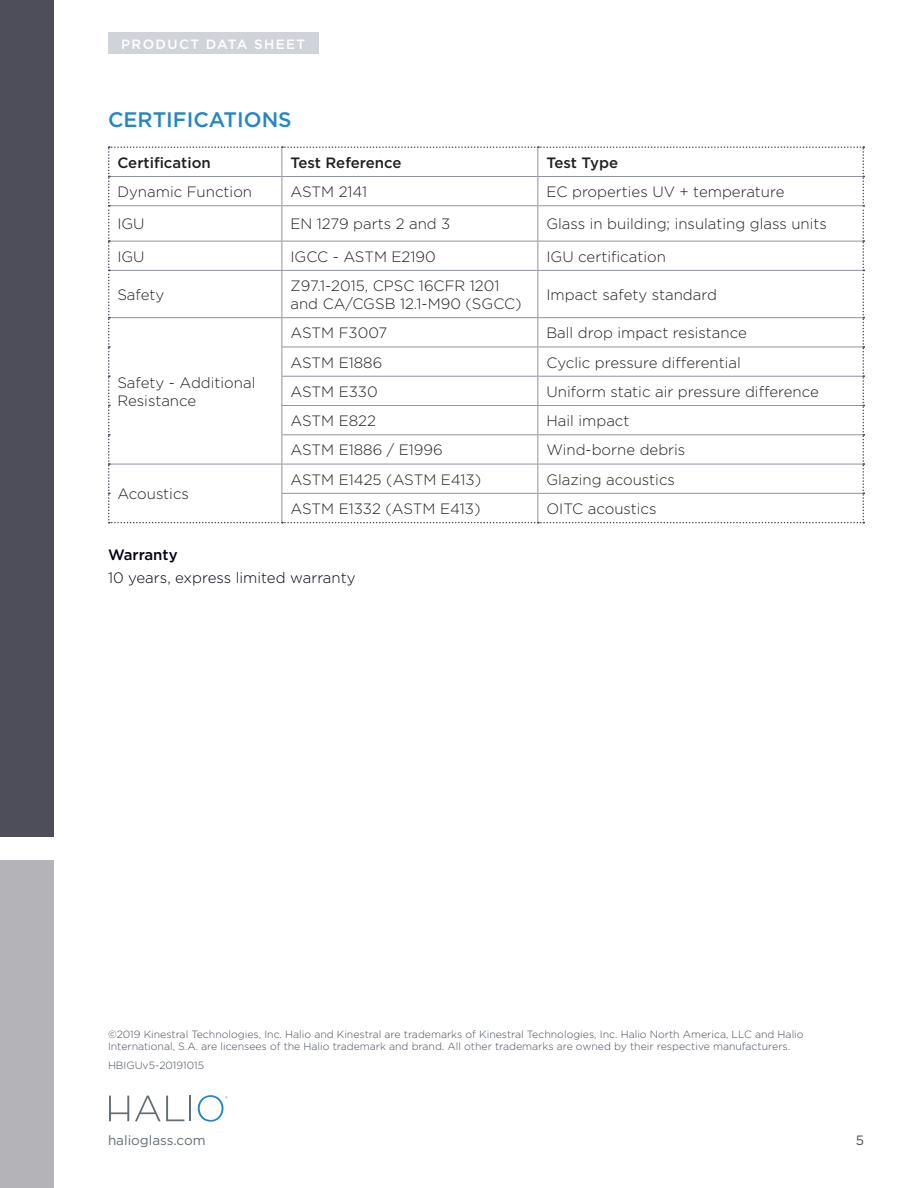
<style>
.page{position:relative;width:918px;height:1188px;background:#fff}
.page>*{position:absolute;margin:0;border:0;box-sizing:border-box;transform-origin:0 0}
.t1{font:500 21px "Gotham";color:#2487c4}
.t2{font:300 15px "Gotham";color:#231f20}
.t3{font:500 15px "Gotham";color:#231f20}
.t4{font:300 15px "Gotham";color:#000212}
.t5{font:500 15px "Gotham";color:#000212}
.t6{font:500 13.5px "Gotham";letter-spacing:.1em;color:#fff}
.t7{font:13.5px "Gotham";color:#646d75}
.t8{font:13.5px "Gotham";color:#4c4e50}
.t9{font:300 10.5px/12px "Gotham";color:#444d5c}
</style>
<div class="page">
<svg style="left:135px;top:1096px;width:49px;height:25px"></svg>
<hr style="left:189px;top:1096px;width:2px;height:25px;background:#646d74">
<svg style="left:109px;top:1096px;width:20px;height:25px"></svg>
<svg style="left:198px;top:1095px;width:30px;height:27px"></svg>
<div style="left:0;top:0;width:54px;height:837px;background:#4d4e59"></div>
<div style="left:0;top:860px;width:54px;height:328px;background:#b3b3b8"></div>
<div style="left:108px;top:33px;width:211px;height:21px;background:#d1d3da"></div>
<svg style="left:108px;top:146px;width:756px;height:377px"></svg>
<p class="t6" style="left:121px;top:35px;width:186px">PRODUCT DATA SHEET</p>
<p class="t1" style="left:108px;top:106px;width:185px">CERTIFICATIONS</p>
<p class="t3" style="left:117px;top:153px;width:95px">Certification</p>
<p class="t3" style="left:291px;top:153px;width:113px">Test Reference</p>
<p class="t3" style="left:546px;top:153px;width:73px">Test Type</p>
<p class="t2" style="left:117px;top:182px;width:136px">Dynamic Function</p>
<p class="t2" style="left:291px;top:182px;width:78px">ASTM 2141</p>
<p class="t2" style="left:546px;top:182px;width:240px">EC properties UV + temperature</p>
<p class="t2" style="left:117px;top:215px;width:29px">IGU</p>
<p class="t2" style="left:291px;top:215px;width:161px">EN 1279 parts 2 and 3</p>
<p class="t2" style="left:546px;top:215px;width:282px">Glass in building; insulating glass units</p>
<p class="t2" style="left:117px;top:247px;width:29px">IGU</p>
<p class="t2" style="left:291px;top:247px;width:147px">IGCC - ASTM E2190</p>
<p class="t2" style="left:546px;top:247px;width:121px">IGU certification</p>
<p class="t2" style="left:117px;top:285px;width:49px">Safety</p>
<p class="t2" style="left:291px;top:276px;width:210px">Z97.1-2015, CPSC 16CFR 1201</p>
<p class="t2" style="left:291px;top:294px;width:233px">and CA/CGSB 12.1-M90 (SGCC)</p>
<p class="t2" style="left:546px;top:285px;width:172px">Impact safety standard</p>
<p class="t2" style="left:117px;top:373px;width:140px">Safety - Additional</p>
<p class="t2" style="left:117px;top:391px;width:80px">Resistance</p>
<p class="t2" style="left:117px;top:485px;width:73px">Acoustics</p>
<p class="t2" style="left:291px;top:324px;width:98px">ASTM F3007</p>
<p class="t2" style="left:546px;top:324px;width:202px">Ball drop impact resistance</p>
<p class="t2" style="left:291px;top:353px;width:93px">ASTM E1886</p>
<p class="t2" style="left:546px;top:353px;width:196px">Cyclic pressure differential</p>
<p class="t2" style="left:291px;top:382px;width:89px">ASTM E330</p>
<p class="t2" style="left:546px;top:382px;width:274px">Uniform static air pressure difference</p>
<p class="t2" style="left:291px;top:411px;width:87px">ASTM E822</p>
<p class="t2" style="left:546px;top:411px;width:85px">Hail impact</p>
<p class="t2" style="left:291px;top:441px;width:154px">ASTM E1886 / E1996</p>
<p class="t2" style="left:546px;top:441px;width:140px">Wind-borne debris</p>
<p class="t2" style="left:291px;top:470px;width:192px">ASTM E1425 (ASTM E413)</p>
<p class="t2" style="left:546px;top:470px;width:130px">Glazing acoustics</p>
<p class="t2" style="left:291px;top:499px;width:191px">ASTM E1332 (ASTM E413)</p>
<p class="t2" style="left:546px;top:499px;width:112px">OITC acoustics</p>
<p class="t5" style="left:108px;top:545px;width:71px">Warranty</p>
<p class="t4" style="left:108px;top:568px;width:249px">10 years, express limited warranty</p>
<p class="t9" style="left:108px;top:1028px;width:697px">©2019 Kinestral Technologies, Inc. Halio and Kinestral are trademarks of Kinestral Technologies, Inc. Halio North America, LLC and Halio<br>International, S.A. are licensees of the Halio trademark and brand. All other trademarks are owned by their respective manufacturers.</p>
<p class="t9" style="left:108px;top:1059px;width:98px">HBIGUv5-20191015</p>
<p class="t7" style="left:108px;top:1131px;width:99px">halioglass.com</p>
<p class="t8" style="left:856px;top:1131px;width:10px">5</p>
</div>
